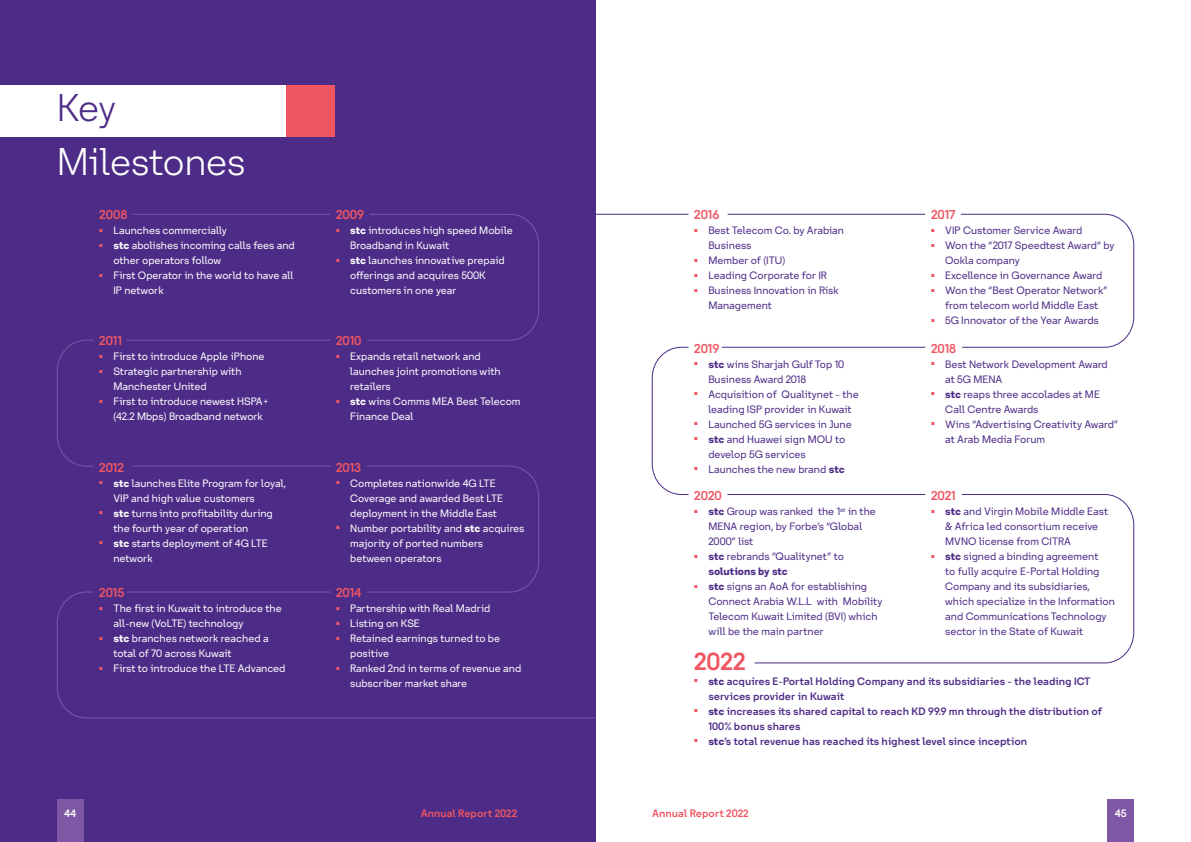
<style>
.page{position:relative;width:1191px;height:842px;background:#fff}
.page>*{position:absolute;margin:0;border:0;box-sizing:border-box;transform-origin:0 0}
.t1{font:300 36px "STC Forward";color:#fff}
.t2{font:300 36px "STC Forward";color:#4d2c87}
.t3{font:500 23px "STC Forward";color:#f05662}
.t4{font:500 12px "STC Forward";color:#f05662}
.t5{font:10px/15px "STC Forward";color:#4d2c87}
.t6{font:10px/15px "STC Forward";color:#fff}
.t7{font:500 10px/15px "STC Forward";color:#4d2c87}
.t8{font:500 10px "STC Forward";color:#f05662}
.t9{font:500 10px "STC Forward";color:#fff}
.s1{font-weight:700}
</style>
<div class="page">
<div style="left:0;top:0;width:595px;height:842px;background:#4d2c87"></div>
<div style="left:1107px;top:799px;width:27px;height:43px;background:#7f58a5"></div>
<div style="left:57px;top:799px;width:27px;height:43px;background:#7f58a5"></div>
<svg style="left:367px;top:213px;width:173px;height:128px"></svg>
<svg style="left:960px;top:213px;width:174px;height:135px"></svg>
<svg style="left:367px;top:465px;width:173px;height:126px"></svg>
<svg style="left:754px;top:494px;width:380px;height:170px"></svg>
<svg style="left:56px;top:339px;width:38px;height:128px"></svg>
<svg style="left:651px;top:346px;width:38px;height:149px"></svg>
<svg style="left:56px;top:591px;width:540px;height:128px"></svg>
<hr style="left:133px;top:214px;width:197px;height:1px;background:#7f58a5">
<hr style="left:727px;top:214px;width:198px;height:1px;background:#4d2c87">
<hr style="left:595px;top:214px;width:93px;height:1px;background:#4d2c87">
<hr style="left:127px;top:340px;width:203px;height:1px;background:#7f58a5">
<hr style="left:721px;top:347px;width:204px;height:1px;background:#4d2c87">
<hr style="left:127px;top:591px;width:203px;height:1px;background:#7f58a5">
<hr style="left:132px;top:466px;width:198px;height:1px;background:#7f58a5">
<hr style="left:727px;top:494px;width:198px;height:1px;background:#4d2c87">
<div style="left:0;top:85px;width:288px;height:51px;background:#fff"></div>
<div style="left:286px;top:85px;width:48px;height:51px;background:#f05662"></div>
<h1 class="t2" style="left:57px;top:85px;width:61px">Key</h1>
<h1 class="t1" style="left:57px;top:139px;width:190px">Milestones</h1>
<p class="t4" style="left:99px;top:207px;width:30px">2008</p>
<p class="t6" style="left:99px;top:224px;width:129px"><sup>▪</sup> Launches commercially</p>
<p class="t6" style="left:113px;top:239px;width:183px;text-indent:-14px"><sup>▪</sup> <span class="s1">stc</span> abolishes incoming calls fees and other operators follow</p>
<p class="t6" style="left:113px;top:269px;width:181px;text-indent:-14px"><sup>▪</sup> First Operator in the world to have all<br>IP network</p>
<p class="t4" style="left:99px;top:333px;width:24px">2011</p>
<p class="t6" style="left:99px;top:350px;width:167px"><sup>▪</sup> First to introduce Apple iPhone</p>
<p class="t6" style="left:113px;top:365px;width:130px;text-indent:-14px"><sup>▪</sup> Strategic partnership with<br>Manchester United</p>
<p class="t6" style="left:113px;top:395px;width:157px;text-indent:-14px"><sup>▪</sup> First to introduce newest HSPA+ (42.2 Mbps) Broadband network</p>
<p class="t4" style="left:99px;top:460px;width:26px">2012</p>
<p class="t6" style="left:113px;top:476px;width:174px;text-indent:-14px"><sup>▪</sup> <span class="s1">stc</span> launches Elite Program for loyal,<br>VIP and high value customers</p>
<p class="t6" style="left:113px;top:506px;width:161px;text-indent:-14px"><sup>▪</sup> <span class="s1">stc</span> turns into profitability during the fourth year of operation</p>
<p class="t6" style="left:113px;top:536px;width:156px;text-indent:-14px"><sup>▪</sup> <span class="s1">stc</span> starts deployment of 4G LTE network</p>
<p class="t4" style="left:99px;top:585px;width:27px">2015</p>
<p class="t6" style="left:113px;top:602px;width:170px;text-indent:-14px"><sup>▪</sup> The first in Kuwait to introduce the all-new (VoLTE) technology</p>
<p class="t6" style="left:113px;top:632px;width:157px;text-indent:-14px"><sup>▪</sup> <span class="s1">stc</span> branches network reached a total of 70 across Kuwait</p>
<p class="t6" style="left:99px;top:662px;width:188px"><sup>▪</sup> First to introduce the LTE Advanced</p>
<p class="t4" style="left:336px;top:207px;width:30px">2009</p>
<p class="t6" style="left:350px;top:224px;width:164px;text-indent:-14px"><sup>▪</sup> <span class="s1">stc</span> introduces high speed Mobile<br>Broadband in Kuwait</p>
<p class="t6" style="left:350px;top:254px;width:156px;text-indent:-14px"><sup>▪</sup> <span class="s1">stc</span> launches innovative prepaid offerings and acquires 500K customers in one year</p>
<p class="t4" style="left:336px;top:333px;width:27px">2010</p>
<p class="t6" style="left:350px;top:350px;width:152px;text-indent:-14px"><sup>▪</sup> Expands retail network and launches joint promotions with retailers</p>
<p class="t6" style="left:350px;top:395px;width:172px;text-indent:-14px"><sup>▪</sup> <span class="s1">stc</span> wins Comms MEA Best Telecom<br>Finance Deal</p>
<p class="t4" style="left:336px;top:460px;width:27px">2013</p>
<p class="t6" style="left:350px;top:476px;width:155px;text-indent:-14px"><sup>▪</sup> Completes nationwide 4G LTE<br>Coverage and awarded Best LTE deployment in the Middle East</p>
<p class="t6" style="left:350px;top:521px;width:176px;text-indent:-14px"><sup>▪</sup> Number portability and <span class="s1">stc</span> acquires majority of ported numbers between operators</p>
<p class="t4" style="left:336px;top:585px;width:27px">2014</p>
<p class="t6" style="left:336px;top:602px;width:156px"><sup>▪</sup> Partnership with Real Madrid</p>
<p class="t6" style="left:336px;top:617px;width:85px"><sup>▪</sup> Listing on KSE</p>
<p class="t6" style="left:350px;top:632px;width:151px;text-indent:-14px"><sup>▪</sup> Retained earnings turned to be positive</p>
<p class="t6" style="left:350px;top:662px;width:173px;text-indent:-14px"><sup>▪</sup> Ranked 2nd in terms of revenue and subscriber market share</p>
<p class="t4" style="left:694px;top:207px;width:27px">2016</p>
<p class="t5" style="left:708px;top:224px;width:137px;text-indent:-14px"><sup>▪</sup> Best Telecom Co. by Arabian<br>Business</p>
<p class="t5" style="left:694px;top:254px;width:92px"><sup>▪</sup> Member of (ITU)</p>
<p class="t5" style="left:694px;top:269px;width:134px"><sup>▪</sup> Leading Corporate for IR</p>
<p class="t5" style="left:708px;top:284px;width:132px;text-indent:-14px"><sup>▪</sup> Business Innovation in Risk<br>Management</p>
<p class="t4" style="left:694px;top:341px;width:27px">2019</p>
<p class="t5" style="left:708px;top:357px;width:137px;text-indent:-14px"><sup>▪</sup> <span class="s1">stc</span> wins Sharjah Gulf Top 10<br>Business Award 2018</p>
<p class="t5" style="left:708px;top:387px;width:152px;text-indent:-14px"><sup>▪</sup> Acquisition of Qualitynet - the leading ISP provider in Kuwait</p>
<p class="t5" style="left:694px;top:417px;width:159px"><sup>▪</sup> Launched 5G services in June</p>
<p class="t5" style="left:708px;top:432px;width:138px;text-indent:-14px"><sup>▪</sup> <span class="s1">stc</span> and Huawei sign MOU to develop 5G services</p>
<p class="t5" style="left:694px;top:462px;width:152px"><sup>▪</sup> Launches the new brand <span class="s1">stc</span></p>
<p class="t4" style="left:694px;top:488px;width:29px">2020</p>
<p class="t5" style="left:708px;top:504px;width:169px;text-indent:-14px"><sup>▪</sup> <span class="s1">stc</span> Group was ranked the 1<sup>st</sup> in the<br>MENA region, by Forbe’s “Global<br>2000” list</p>
<p class="t5" style="left:708px;top:549px;width:137px;text-indent:-14px"><sup>▪</sup> <span class="s1">stc</span> rebrands “Qualitynet” to <span class="s1">solutions by stc</span></p>
<p class="t5" style="left:708px;top:579px;width:175px;text-indent:-14px"><sup>▪</sup> <span class="s1">stc</span> signs an AoA for establishing<br>Connect Arabia W.L.L with Mobility<br>Telecom Kuwait Limited (BVI) which will be the main partner</p>
<p class="t4" style="left:931px;top:207px;width:26px">2017</p>
<p class="t5" style="left:931px;top:224px;width:153px"><sup>▪</sup> VIP Customer Service Award</p>
<p class="t5" style="left:945px;top:239px;width:171px;text-indent:-14px"><sup>▪</sup> Won the “2017 Speedtest Award“ by<br>Ookla company</p>
<p class="t5" style="left:931px;top:269px;width:173px"><sup>▪</sup> Excellence in Governance Award</p>
<p class="t5" style="left:931px;top:284px;width:178px;text-align:center"><sup>▪</sup> Won the “Best Operator Network” from telecom world Middle East</p>
<p class="t5" style="left:931px;top:314px;width:169px"><sup>▪</sup> 5G Innovator of the Year Awards</p>
<p class="t4" style="left:931px;top:341px;width:27px">2018</p>
<p class="t5" style="left:945px;top:357px;width:164px;text-indent:-14px"><sup>▪</sup> Best Network Development Award at 5G MENA</p>
<p class="t5" style="left:945px;top:387px;width:156px;text-indent:-14px"><sup>▪</sup> <span class="s1">stc</span> reaps three accolades at ME<br>Call Centre Awards</p>
<p class="t5" style="left:945px;top:417px;width:174px;text-indent:-14px"><sup>▪</sup> Wins “Advertising Creativity Award” at Arab Media Forum</p>
<p class="t4" style="left:931px;top:488px;width:26px">2021</p>
<p class="t5" style="left:945px;top:504px;width:164px;text-indent:-14px"><sup>▪</sup> <span class="s1">stc</span> and Virgin Mobile Middle East &amp; Africa led consortium receive<br>MVNO license from CITRA</p>
<p class="t5" style="left:945px;top:549px;width:171px;text-indent:-14px"><sup>▪</sup> <span class="s1">stc</span> signed a binding agreement<br>to fully acquire E-Portal Holding<br>Company and its subsidiaries, which specialize in the Information and Communications Technology sector in the State of Kuwait</p>
<h2 class="t3" style="left:694px;top:647px;width:53px">2022</h2>
<p class="t7" style="left:708px;top:674px;width:384px;text-indent:-14px"><sup>▪</sup> <span class="s1">stc</span> acquires E-Portal Holding Company and its subsidiaries - the leading ICT services provider in Kuwait</p>
<p class="t7" style="left:708px;top:704px;width:395px;text-indent:-14px"><sup>▪</sup> <span class="s1">stc</span> increases its shared capital to reach KD 99.9 mn through the distribution of<br>100% bonus shares</p>
<p class="t7" style="left:694px;top:734px;width:334px"><sup>▪</sup> <span class="s1">stc</span>’s total revenue has reached its highest level since inception</p>
<p class="t9" style="left:64px;top:806px;width:14px">44</p>
<p class="t8" style="left:421px;top:806px;width:98px">Annual Report 2022</p>
<p class="t8" style="left:652px;top:806px;width:98px">Annual Report 2022</p>
<p class="t9" style="left:1114px;top:806px;width:13px">45</p>
</div>
